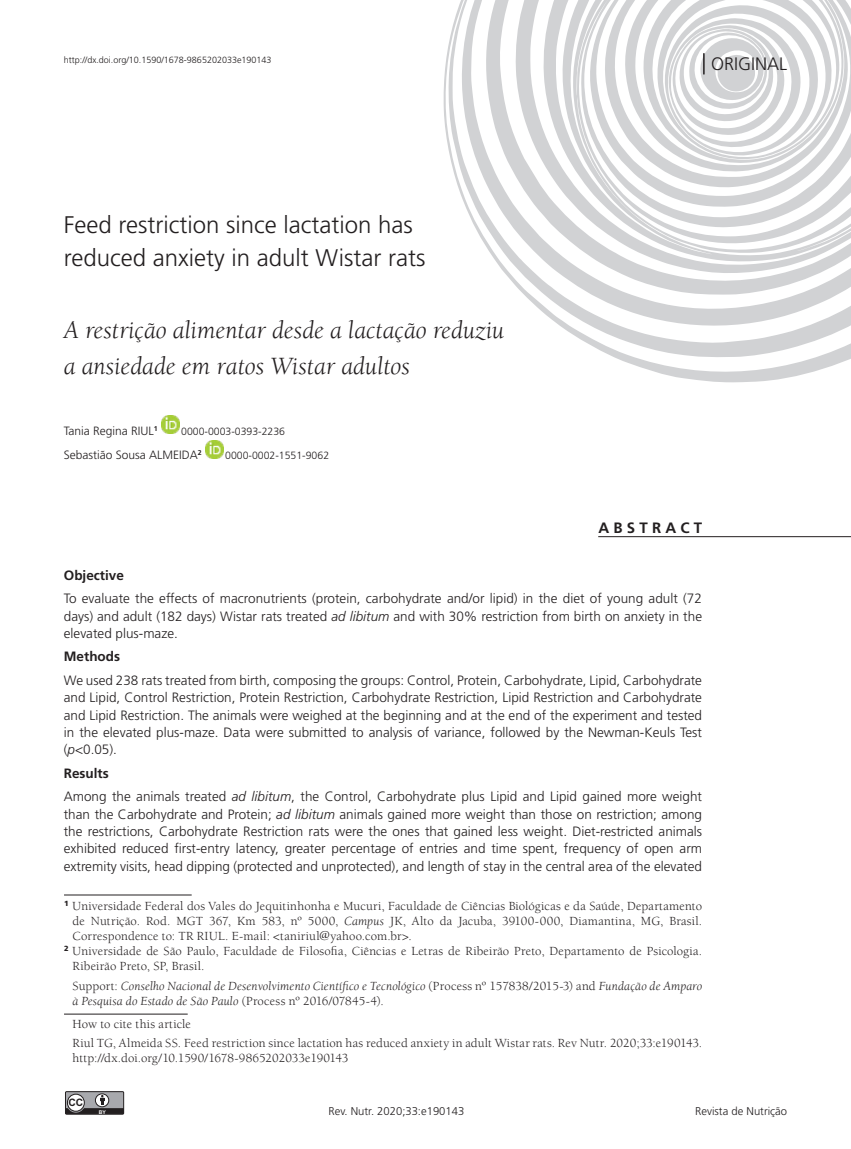
<style>
.page{position:relative;width:851px;height:1149px;background:#fff}
.page>*{position:absolute;margin:0;border:0;box-sizing:border-box;transform-origin:0 0}
.T1A{font:italic 25.5px "Berkeley";color:#231f20}
.T1{font:300 24px "Frutiger";color:#231f20}
.t1{font:300 18px "Frutiger";color:#231f20}
.R1{font:700 15px "Frutiger";color:#231f20}
.R2{font:300 13.5px/17.4px "Frutiger";color:#231f20;text-align:justify}
.R2-2{font:700 13.5px "Frutiger";color:#231f20}
.NOTAS{font:12.75px/15px "Berkeley";letter-spacing:.01em;color:#231f20}
.NOTAS-2{font:italic 12.75px/15px "Berkeley";letter-spacing:.01em;color:#231f20}
.T2{font:300 12px "Frutiger";color:#231f20}
.t2{font:300 11.25px "Frutiger";color:#231f20}
.T2-2{font:300 10.5px "Frutiger";color:#231f20}
.t3{font:700 10.2px "Arial";color:#231f20}
.t4{font:300 9px "Frutiger";color:#231f20}
.t5{font:700 5.1px "Arial";color:#fff}
.s1{font-style:italic}
.s2{font-style:normal}
</style>
<div class="page">
<svg style="left:443px;top:1px;width:407px;height:382px"></svg>
<svg style="left:553px;top:1px;width:297px;height:253px;fill:#d1d2d4"></svg>
<svg style="left:576px;top:1px;width:274px;height:250px;fill:#d6d7d9"></svg>
<svg style="left:578px;top:1px;width:272px;height:235px"></svg>
<svg style="left:633px;top:1px;width:214px;height:169px"></svg>
<hr style="left:598px;top:536px;width:252px;height:1px;background:#231f20">
<hr style="left:64px;top:894px;width:128px;height:1px;background:#231f20">
<hr style="left:64px;top:1013px;width:124px;height:1px;background:#231f20">
<svg style="left:65px;top:1091px;width:59px;height:22px"></svg>
<div style="left:65px;top:1090px;width:59px;height:24px;border:1px solid #231f20"></div>
<div style="left:66px;top:1092px;width:19px;height:20px;background:#a8a9ad;border-radius:50%"></div>
<div style="left:67px;top:1093px;width:18px;height:18px;border:1px solid #231f20;border-radius:50%"></div>
<div style="left:95px;top:1093px;width:14px;height:13px;border:1px solid #231f20;border-radius:50%"></div>
<svg style="left:65px;top:1094px;width:59px;height:20px"></svg>
<img style="left:161px;top:415px;width:18px;height:18px">
<img style="left:205px;top:440px;width:18px;height:18px">
<p class="t4" style="left:64px;top:55px;width:209px">http://dx.doi.org/10.1590/1678-9865202033e190143</p>
<p class="t1" style="left:711px;top:54px;width:77px">ORIGINAL</p>
<p class="T1" style="left:64px;top:211px;width:350px">Feed restriction since lactation has</p>
<p class="T1" style="left:64px;top:244px;width:363px">reduced anxiety in adult Wistar rats</p>
<p class="T1A" style="left:64px;top:317px;width:442px">A restrição alimentar desde a lactação reduziu</p>
<p class="T1A" style="left:64px;top:353px;width:347px">a ansiedade em ratos Wistar adultos</p>
<p class="T2" style="left:64px;top:423px;width:95px">Tania Regina RIUL<sup>1</sup></p>
<p class="T2-2" style="left:181px;top:425px;width:105px">0000-0003-0393-2236</p>
<p class="T2" style="left:64px;top:447px;width:139px">Sebastião Sousa ALMEIDA<sup>2</sup></p>
<p class="T2-2" style="left:225px;top:449px;width:105px">0000-0002-1551-9062</p>
<p class="R1" style="left:598px;top:518px;width:105px">A B S T R A C T</p>
<p class="R2-2" style="left:64px;top:567px;width:62px">Objective</p>
<p class="R2" style="left:64px;top:590px;width:639px">To evaluate the effects of macronutrients (protein, carbohydrate and/or lipid) in the diet of young adult (72 days) and adult (182 days) Wistar rats treated <span class="s1">ad libitum</span> and with 30% restriction from birth on anxiety in the elevated plus-maze.</p>
<p class="R2-2" style="left:64px;top:648px;width:58px">Methods</p>
<p class="R2" style="left:64px;top:671px;width:639px">We used 238 rats treated from birth, composing the groups: Control, Protein, Carbohydrate, Lipid, Carbohydrate and Lipid, Control Restriction, Protein Restriction, Carbohydrate Restriction, Lipid Restriction and Carbohydrate and Lipid Restriction. The animals were weighed at the beginning and at the end of the experiment and tested in the elevated plus-maze. Data were submitted to analysis of variance, followed by the Newman-Keuls Test (<span class="s1">p</span>&lt;0.05).</p>
<p class="R2-2" style="left:64px;top:765px;width:46px">Results</p>
<p class="R2" style="left:64px;top:787px;width:639px">Among the animals treated <span class="s1">ad libitum</span>, the Control, Carbohydrate plus Lipid and Lipid gained more weight than the Carbohydrate and Protein; <span class="s1">ad libitum</span> animals gained more weight than those on restriction; among the restrictions, Carbohydrate Restriction rats were the ones that gained less weight. Diet-restricted animals exhibited reduced first-entry latency, greater percentage of entries and time spent, frequency of open arm extremity visits, head dipping (protected and unprotected), and length of stay in the central area of the elevated</p>
<p class="NOTAS" style="left:72px;top:898px;width:631px;text-align:justify;text-indent:-9px"><sup>1</sup> Universidade Federal dos Vales do Jequitinhonha e Mucuri, Faculdade de Ciências Biológicas e da Saúde, Departamento de Nutrição. Rod. MGT 367, Km 583, nº 5000, <span class="s1">Campus</span> JK, Alto da Jacuba, 39100-000, Diamantina, MG, Brasil.<br>Correspondence to: TR RIUL. E-mail: &lt;taniriul@yahoo.com.br&gt;.</p>
<p class="NOTAS" style="left:72px;top:943px;width:631px;text-indent:-9px"><sup>2</sup> Universidade de São Paulo, Faculdade de Filosofia, Ciências e Letras de Ribeirão Preto, Departamento de Psicologia.<br>Ribeirão Preto, SP, Brasil.</p>
<p class="NOTAS-2" style="left:72px;top:978px;width:631px"><span class="s2">Support:</span> Conselho Nacional de Desenvolvimento Científico e Tecnológico <span class="s2">(Process nº 157838/2015-3) and</span> Fundação de Amparo à Pesquisa do Estado de São Paulo <span class="s2">(Process nº 2016/07845-4).</span></p>
<p class="NOTAS" style="left:72px;top:1016px;width:120px">How to cite this article</p>
<p class="NOTAS" style="left:72px;top:1035px;width:631px">Riul TG, Almeida SS. Feed restriction since lactation has reduced anxiety in adult Wistar rats. Rev Nutr. 2020;33:e190143. http://dx.doi.org/10.1590/1678-9865202033e190143</p>
<p class="t3" style="left:68px;top:1096px;width:16px">CC</p>
<p class="t5" style="left:99px;top:1108px;width:9px">BY</p>
<p class="t2" style="left:328px;top:1104px;width:137px">Rev. Nutr. 2020;33:e190143</p>
<p class="t2" style="left:695px;top:1104px;width:93px">Revista de Nutrição</p>
</div>
